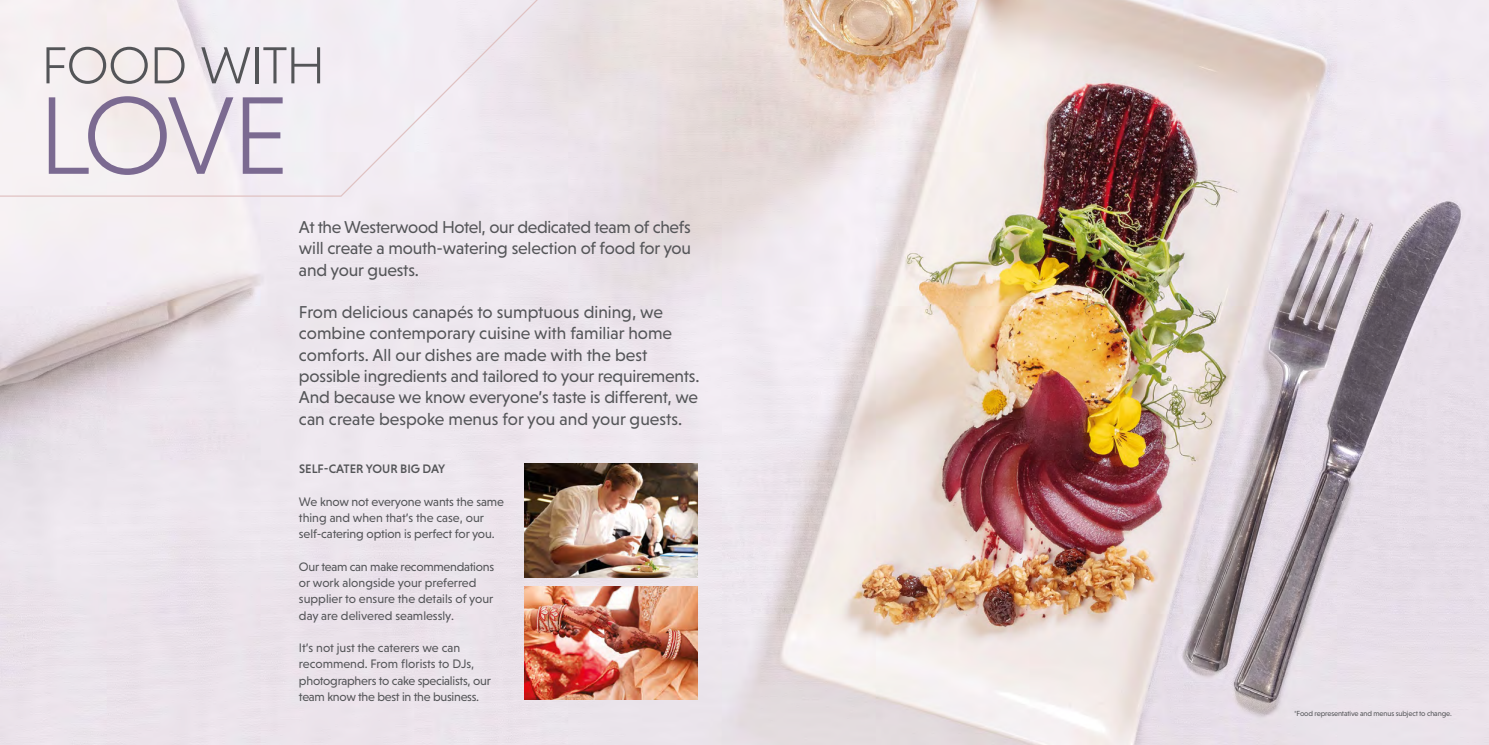
<style>
.page{position:relative;width:1489px;height:745px;background:#fff}
.page>*{position:absolute;margin:0;border:0;box-sizing:border-box;transform-origin:0 0}
.t1{font:300 112.25px "Niveau Grotesk";color:#7b6a91}
.t2{font:300 53px "Niveau Grotesk";letter-spacing:-.02em;color:#545558}
.Main_Body_14pt_GREY{font:17.5px/21.2px "Niveau Grotesk";letter-spacing:-.01em;color:#545558;text-align:justify}
.Body_10_on_14pt_GREY{font:12.5px/16.2px "Niveau Grotesk";letter-spacing:-.01em;color:#545558}
.Sub_Header_Medium_10{font:500 12.5px "Niveau Grotesk";color:#545558}
.t3{font:7.5px "Niveau Grotesk";letter-spacing:-.02em;color:#545558}
</style>
<div class="page">
<img style="left:0;top:0;width:1488px;height:744px">
<img style="left:524px;top:586px;width:173px;height:113px">
<img style="left:524px;top:463px;width:173px;height:114px">
<svg style="left:0;top:0;width:654px;height:197px"></svg>
<p class="t2" style="left:41px;top:35px;width:285px">FOOD WITH</p>
<p class="t1" style="left:38px;top:72px;width:254px">LOVE</p>
<p class="Main_Body_14pt_GREY" style="left:299px;top:216px;width:393px">At the Westerwood Hotel, our dedicated team of chefs will create a mouth-watering selection of food for you and your guests.</p>
<p class="Main_Body_14pt_GREY" style="left:299px;top:301px;width:402px;text-align:left">From delicious canapés to sumptuous dining, we combine contemporary cuisine with familiar home comforts. All our dishes are made with the best possible ingredients and tailored to your requirements.<br>And because we know everyone’s taste is different, we can create bespoke menus for you and your guests.</p>
<p class="Sub_Header_Medium_10" style="left:299px;top:461px;width:148px">SELF-CATER YOUR BIG DAY</p>
<p class="Body_10_on_14pt_GREY" style="left:299px;top:493px;width:206px">We know not everyone wants the same thing and when that’s the case, our self-catering option is perfect for you.</p>
<p class="Body_10_on_14pt_GREY" style="left:299px;top:558px;width:197px">Our team can make recommendations or work alongside your preferred supplier to ensure the details of your day are delivered seamlessly.</p>
<p class="Body_10_on_14pt_GREY" style="left:299px;top:639px;width:193px">It’s not just the caterers we can recommend. From florists to DJs, photographers to cake specialists, our team know the best in the business.</p>
<p class="t3" style="left:1293px;top:708px;width:159px">*Food representative and menus subject to change.</p>
</div>
